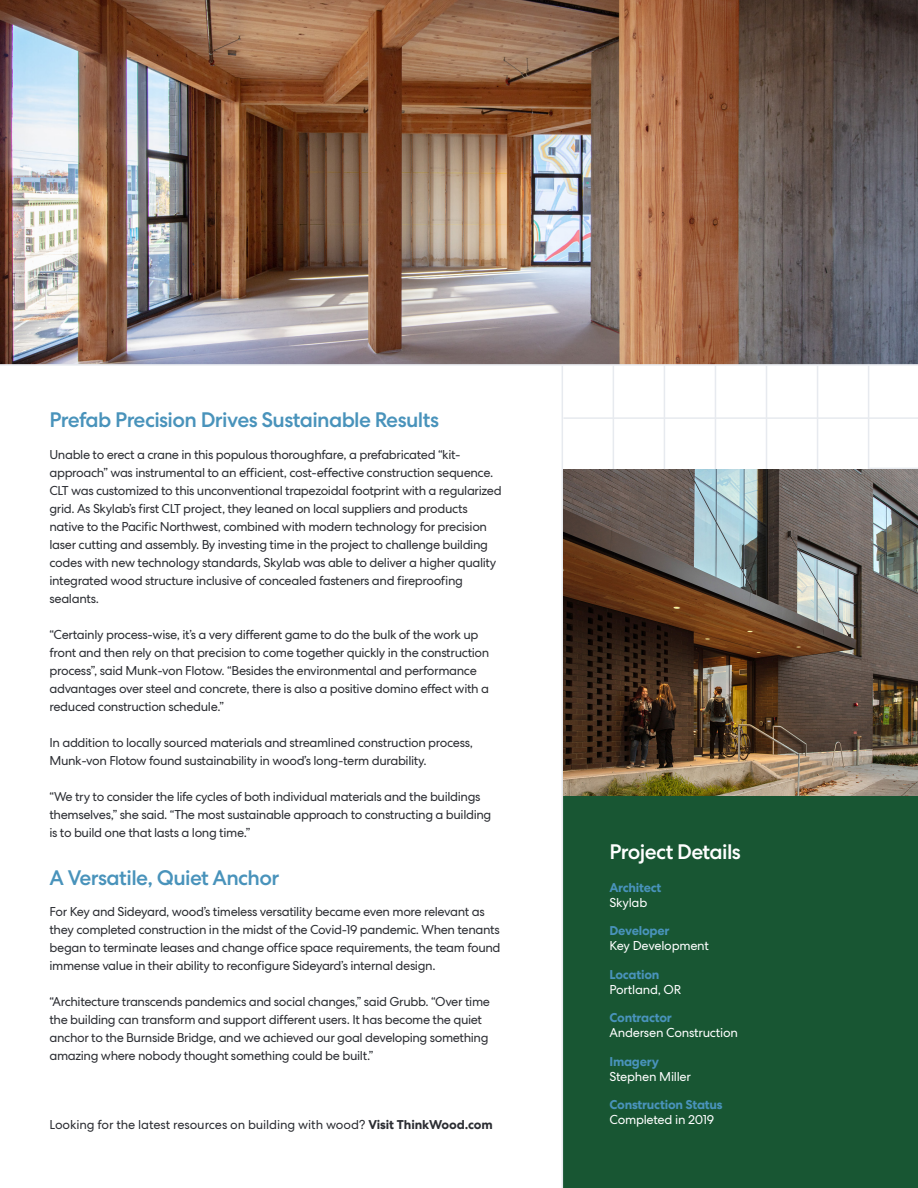
<style>
.page{position:relative;width:918px;height:1188px;background:#fff}
.page>*{position:absolute;margin:0;border:0;box-sizing:border-box;transform-origin:0 0}
.t1{font:500 21px "Centra No 2";letter-spacing:-.03em;color:#4993bb}
.t2{font:500 21px "Centra No 2";letter-spacing:-.03em;color:#fff}
.t3{font:12.75px/18px "Centra No 2";letter-spacing:-.03em;color:#2c2e33}
.t4{font:12.75px/15px "Centra No 2";letter-spacing:-.02em;color:#fff}
.t5{font:12.75px "Centra No 2";letter-spacing:-.01em;color:#2c2e33}
.t6{font:700 12.75px/15px "Centra No 2";letter-spacing:-.02em;color:#4993bb}
.s1{font-weight:700}
.s2{font-weight:400;color:#fff}
.s3{font-weight:700;color:#4993bb}
</style>
<div class="page">
<div style="left:563px;top:795px;width:355px;height:393px;background:#185633"></div>
<img style="left:0;top:0;width:918px;height:364px">
<hr style="left:869px;top:468px;width:49px;height:1px;background:#e7eaef">
<hr style="left:563px;top:417px;width:355px;height:2px;background:#e7eaef">
<hr style="left:0;top:364px;width:918px;height:2px;background:#e7eaef">
<hr style="left:868px;top:366px;width:1px;height:103px;background:#e7eaef">
<hr style="left:817px;top:366px;width:1px;height:103px;background:#e7eaef">
<hr style="left:766px;top:366px;width:1px;height:103px;background:#e7eaef">
<hr style="left:715px;top:366px;width:1px;height:103px;background:#e7eaef">
<hr style="left:664px;top:366px;width:1px;height:103px;background:#e7eaef">
<hr style="left:613px;top:366px;width:1px;height:103px;background:#e7eaef">
<hr style="left:562px;top:366px;width:1px;height:822px;background:#e7eaef">
<img style="left:563px;top:469px;width:355px;height:326px">
<p class="t1" style="left:50px;top:407px;width:391px">Prefab Precision Drives Sustainable Results</p>
<p class="t3" style="left:50px;top:445px;width:454px">Unable to erect a crane in this populous thoroughfare, a prefabricated “kit&shy;approach” was instrumental to an efficient, cost-effective construction sequence.<br>CLT was customized to this unconventional trapezoidal footprint with a regularized grid. As Skylab’s first CLT project, they leaned on local suppliers and products native to the Pacific Northwest, combined with modern technology for precision laser cutting and assembly. By investing time in the project to challenge building codes with new technology standards, Skylab was able to deliver a higher quality integrated wood structure inclusive of concealed fasteners and fireproofing sealants.</p>
<p class="t3" style="left:50px;top:625px;width:441px">“Certainly process-wise, it’s a very different game to do the bulk of the work up front and then rely on that precision to come together quickly in the construction process”, said Munk-von Flotow. “Besides the environmental and performance advantages over steel and concrete, there is also a positive domino effect with a reduced construction schedule.”</p>
<p class="t3" style="left:50px;top:733px;width:425px">In addition to locally sourced materials and streamlined construction process,<br>Munk-von Flotow found sustainability in wood’s long-term durability.</p>
<p class="t3" style="left:50px;top:787px;width:443px">“We try to consider the life cycles of both individual materials and the buildings themselves,” she said. “The most sustainable approach to constructing a building is to build one that lasts a long time.”</p>
<p class="t1" style="left:50px;top:865px;width:231px">A Versatile, Quiet Anchor</p>
<p class="t3" style="left:50px;top:903px;width:453px">For Key and Sideyard, wood’s timeless versatility became even more relevant as they completed construction in the midst of the Covid-19 pandemic. When tenants began to terminate leases and change office space requirements, the team found immense value in their ability to reconfigure Sideyard’s internal design.</p>
<p class="t3" style="left:50px;top:993px;width:442px">“Architecture transcends pandemics and social changes,” said Grubb. “Over time the building can transform and support different users. It has become the quiet anchor to the Burnside Bridge, and we achieved our goal developing something amazing where nobody thought something could be built.”</p>
<p class="t5" style="left:50px;top:1118px;width:445px">Looking for the latest resources on building with wood? <span class="s1">Visit ThinkWood.com</span></p>
<p class="t2" style="left:609px;top:839px;width:133px">Project Details</p>
<p class="t6" style="left:609px;top:880px;width:53px">Architect<br><span class="s2">Skylab</span></p>
<p class="t4" style="left:609px;top:923px;width:101px"><span class="s3">Developer<br></span>Key Development</p>
<p class="t4" style="left:609px;top:967px;width:73px"><span class="s3">Location<br></span>Portland, OR</p>
<p class="t4" style="left:609px;top:1010px;width:130px"><span class="s3">Contractor<br></span>Andersen Construction</p>
<p class="t4" style="left:609px;top:1054px;width:83px"><span class="s3">Imagery<br></span>Stephen Miller</p>
<p class="t6" style="left:609px;top:1097px;width:115px">Construction Status<br><span class="s2">Completed in 2019</span></p>
</div>
